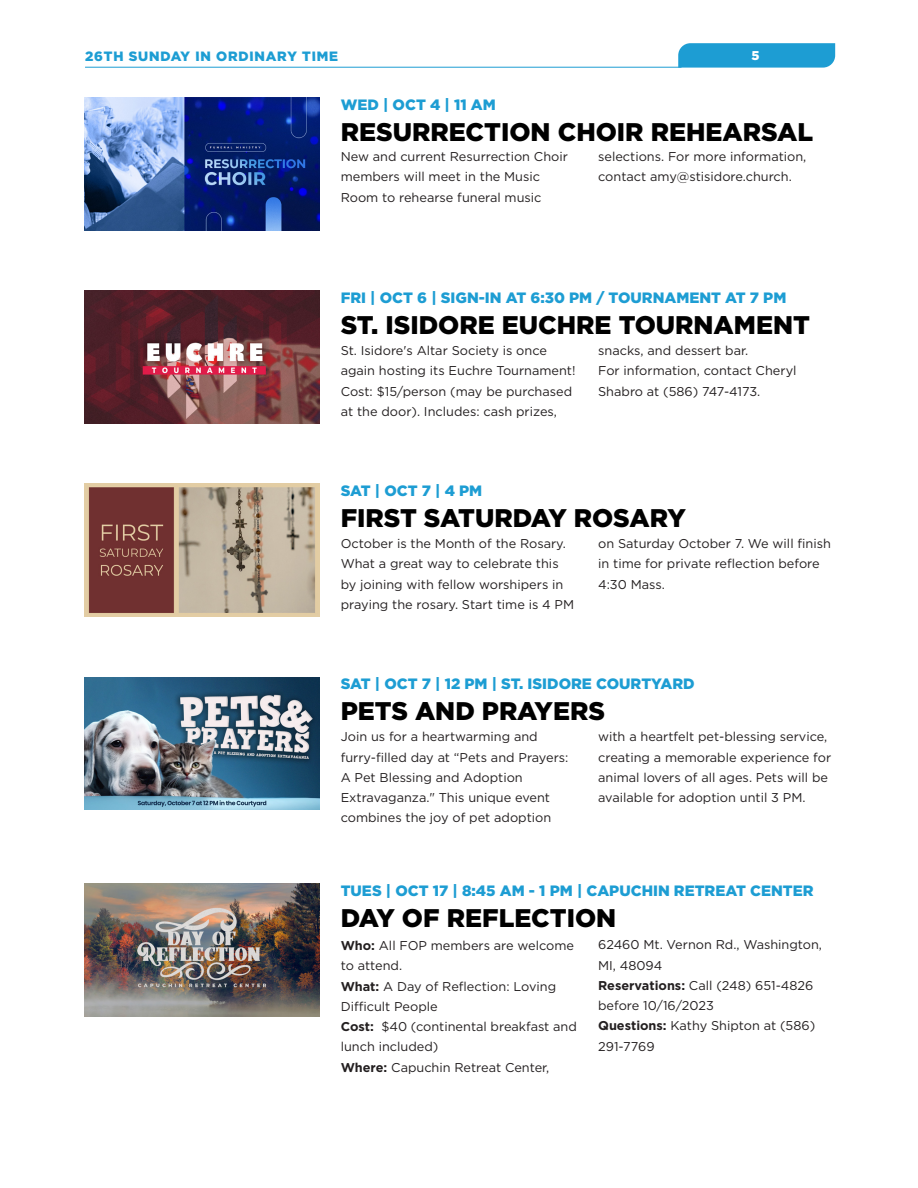
<style>
.page{position:relative;width:918px;height:1188px;background:#fff}
.page>*{position:absolute;margin:0;border:0;box-sizing:border-box;transform-origin:0 0}
.Event_Title{font:900 25.5px "Gotham";color:#000}
.Event_Date{font:900 15px "Gotham";color:#1d9dd3}
.t1{font:900 13.5px "Gotham";color:#1d9dd3}
.t2{font:12.75px/20.2px "Gotham";color:#231f20}
.t3{font:900 12.75px "Gotham";color:#fff}
.s1{font-weight:700}
</style>
<div class="page">
<hr style="left:85px;top:67px;width:596px;height:1px;background:#1d9dd3">
<svg style="left:678px;top:43px;width:157px;height:25px;background:#26a1d4"></svg>
<img style="left:84px;top:291px;width:235px;height:132px">
<img style="left:84px;top:677px;width:235px;height:132px">
<img style="left:84px;top:98px;width:235px;height:132px">
<img style="left:84px;top:484px;width:235px;height:132px">
<img style="left:84px;top:884px;width:235px;height:132px">
<p class="t1" style="left:85px;top:47px;width:255px">26TH SUNDAY IN ORDINARY TIME</p>
<p class="t3" style="left:751px;top:46px;width:10px">5</p>
<p class="Event_Date" style="left:341px;top:94px;width:157px">WED | OCT 4 | 11 AM</p>
<p class="Event_Title" style="left:341px;top:114px;width:474px">RESURRECTION CHOIR REHEARSAL</p>
<p class="t2" style="left:341px;top:146px;width:229px">New and current Resurrection Choir members will meet in the Music<br>Room to rehearse funeral music</p>
<p class="t2" style="left:598px;top:146px;width:210px">selections. For more information, contact amy@stisidore.church.</p>
<p class="Event_Date" style="left:341px;top:287px;width:447px">FRI | OCT 6 | SIGN-IN AT 6:30 PM / TOURNAMENT AT 7 PM</p>
<p class="Event_Title" style="left:341px;top:307px;width:471px">ST. ISIDORE EUCHRE TOURNAMENT</p>
<p class="t2" style="left:341px;top:340px;width:236px">St. Isidore's Altar Society is once again hosting its Euchre Tournament!</p>
<p class="t2" style="left:341px;top:381px;width:233px">Cost: $15/person (may be purchased at the door). Includes: cash prizes,</p>
<p class="t2" style="left:598px;top:340px;width:152px">snacks, and dessert bar.</p>
<p class="t2" style="left:598px;top:360px;width:200px">For information, contact Cheryl<br>Shabro at (586) 747-4173.</p>
<p class="Event_Date" style="left:341px;top:480px;width:143px">SAT | OCT 7 | 4 PM</p>
<p class="Event_Title" style="left:341px;top:500px;width:347px">FIRST SATURDAY ROSARY</p>
<p class="t2" style="left:341px;top:533px;width:235px">October is the Month of the Rosary.<br>What a great way to celebrate this by joining with fellow worshipers in praying the rosary. Start time is 4 PM</p>
<p class="t2" style="left:598px;top:533px;width:234px">on Saturday October 7. We will finish in time for private reflection before<br>4:30 Mass.</p>
<p class="Event_Date" style="left:341px;top:673px;width:355px">SAT | OCT 7 | 12 PM | ST. ISIDORE COURTYARD</p>
<p class="Event_Title" style="left:341px;top:693px;width:266px">PETS AND PRAYERS</p>
<p class="t2" style="left:341px;top:726px;width:229px">Join us for a heartwarming and furry-filled day at “Pets and Prayers:<br>A Pet Blessing and Adoption<br>Extravaganza." This unique event combines the joy of pet adoption</p>
<p class="t2" style="left:598px;top:726px;width:235px">with a heartfelt pet-blessing service, creating a memorable experience for animal lovers of all ages. Pets will be available for adoption until 3 PM.</p>
<p class="Event_Date" style="left:341px;top:880px;width:474px">TUES | OCT 17 | 8:45 AM - 1 PM | CAPUCHIN RETREAT CENTER</p>
<p class="Event_Title" style="left:341px;top:900px;width:277px">DAY OF REFLECTION</p>
<p class="t2" style="left:341px;top:935px;width:235px"><span class="s1">Who:</span> All FOP members are welcome to attend.</p>
<p class="t2" style="left:341px;top:976px;width:217px"><span class="s1">What:</span> A Day of Reflection: Loving<br>Difficult People</p>
<p class="t2" style="left:341px;top:1016px;width:238px"><span class="s1">Cost:</span> $40 (continental breakfast and lunch included)</p>
<p class="t2" style="left:341px;top:1057px;width:210px"><span class="s1">Where:</span> Capuchin Retreat Center,</p>
<p class="t2" style="left:598px;top:934px;width:225px">62460 Mt. Vernon Rd., Washington,<br>MI, 48094</p>
<p class="t2" style="left:598px;top:975px;width:217px"><span class="s1">Reservations:</span> Call (248) 651-4826 before 10/16/2023</p>
<p class="t2" style="left:598px;top:1015px;width:219px"><span class="s1">Questions:</span> Kathy Shipton at (586)<br>291-7769</p>
</div>
